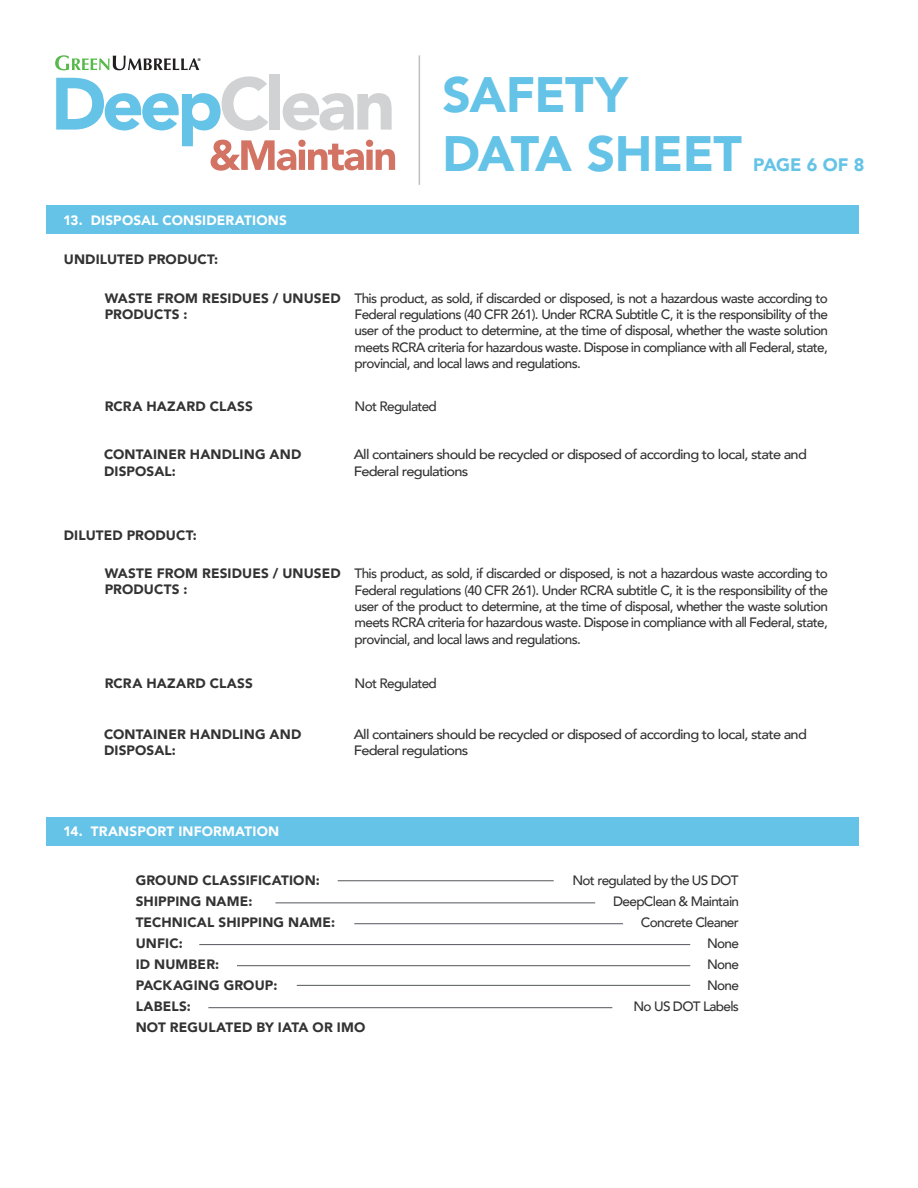
<style>
.page{position:relative;width:918px;height:1188px;background:#fff}
.page>*{position:absolute;margin:0;border:0;box-sizing:border-box;transform-origin:0 0}
.t1{font:900 49.65px/59.6px "Avenir";letter-spacing:-.01em;color:#64c3e7}
.t2{font:900 18px "Avenir";letter-spacing:-.02em;color:#64c3e7}
.t3{font:500 13.65px/16.4px "Avenir";letter-spacing:-.05em;color:#333;text-align:justify}
.t4{font:900 13.65px/16.4px "Avenir";letter-spacing:.01em;color:#333}
.t5{font:500 13.65px/16.4px "Avenir";letter-spacing:-.05em;color:#333;scale:1.08 1}
.t6{font:900 13.65px "Avenir";letter-spacing:.01em;color:#fff}
.t7{font:8.4px "Myriad Pro";color:#020202}
</style>
<div class="page">
<div style="left:47px;top:205px;width:812px;height:29px;background:#64c3e7"></div>
<div style="left:47px;top:817px;width:812px;height:28px;background:#64c3e7"></div>
<hr style="left:338px;top:880px;width:216px;height:1px;background:#54565b">
<hr style="left:354px;top:923px;width:269px;height:1px;background:#54565b">
<hr style="left:208px;top:1007px;width:404px;height:1px;background:#54565b">
<hr style="left:237px;top:965px;width:453px;height:1px;background:#54565b">
<hr style="left:297px;top:985px;width:393px;height:1px;background:#54565b">
<hr style="left:199px;top:944px;width:491px;height:1px;background:#54565b">
<hr style="left:275px;top:902px;width:320px;height:1px;background:#54565b">
<div style="left:269px;top:74px;width:11px;height:56px;background:#d0d2d3"></div>
<svg style="left:55px;top:55px;width:144px;height:15px"></svg>
<svg style="left:56px;top:76px;width:339px;height:95px"></svg>
<hr style="left:419px;top:55px;width:1px;height:130px;background:#c0bfbf">
<p class="t7" style="left:197px;top:56px;width:5px">®</p>
<p class="t6" style="left:63px;top:208px;width:225px">13. DISPOSAL CONSIDERATIONS</p>
<p class="t4" style="left:64px;top:251px;width:156px">UNDILUTED PRODUCT:</p>
<h1 class="t1" style="left:442px;top:64px;width:301px">SAFETY<br>DATA SHEET</h1>
<h2 class="t2" style="left:753px;top:150px;width:113px">PAGE 6 OF 8</h2>
<p class="t4" style="left:105px;top:289px;width:238px">WASTE FROM RESIDUES / UNUSED<br>PRODUCTS :</p>
<p class="t3" style="left:355px;top:289px;width:475px">This product, as sold, if discarded or disposed, is not a hazardous waste according to Federal regulations (40 CFR 261). Under RCRA Subtitle C, it is the responsibility of the user of the product to determine, at the time of disposal, whether the waste solution meets RCRA criteria for hazardous waste. Dispose in compliance with all Federal, state, provincial, and local laws and regulations.</p>
<p class="t4" style="left:105px;top:398px;width:150px">RCRA HAZARD CLASS</p>
<p class="t3" style="left:355px;top:398px;width:84px">Not Regulated</p>
<p class="t4" style="left:104px;top:446px;width:199px">CONTAINER HANDLING AND<br>DISPOSAL:</p>
<p class="t5" style="left:354px;top:446px;width:421px">All containers should be recycled or disposed of according to local, state and<br>Federal regulations</p>
<p class="t4" style="left:64px;top:527px;width:134px">DILUTED PRODUCT:</p>
<p class="t4" style="left:105px;top:564px;width:238px">WASTE FROM RESIDUES / UNUSED<br>PRODUCTS :</p>
<p class="t3" style="left:355px;top:565px;width:475px">This product, as sold, if discarded or disposed, is not a hazardous waste according to Federal regulations (40 CFR 261). Under RCRA subtitle C, it is the responsibility of the user of the product to determine, at the time of disposal, whether the waste solution meets RCRA criteria for hazardous waste. Dispose in compliance with all Federal, state, provincial, and local laws and regulations.</p>
<p class="t4" style="left:105px;top:674px;width:150px">RCRA HAZARD CLASS</p>
<p class="t3" style="left:355px;top:674px;width:84px">Not Regulated</p>
<p class="t4" style="left:104px;top:725px;width:199px">CONTAINER HANDLING AND<br>DISPOSAL:</p>
<p class="t5" style="left:354px;top:725px;width:421px">All containers should be recycled or disposed of according to local, state and<br>Federal regulations</p>
<p class="t6" style="left:63px;top:820px;width:218px">14. TRANSPORT INFORMATION</p>
<p class="t4" style="left:136px;top:872px;width:186px">GROUND CLASSIFICATION:</p>
<p class="t3" style="left:572px;top:871px;width:168px">Not regulated by the US DOT</p>
<p class="t4" style="left:136px;top:893px;width:118px">SHIPPING NAME:</p>
<p class="t3" style="left:613px;top:892px;width:127px">DeepClean &amp; Maintain</p>
<p class="t4" style="left:136px;top:914px;width:201px">TECHNICAL SHIPPING NAME:</p>
<p class="t3" style="left:641px;top:913px;width:99px">Concrete Cleaner</p>
<p class="t4" style="left:136px;top:935px;width:49px">UNFIC:</p>
<p class="t3" style="left:707px;top:934px;width:33px">None</p>
<p class="t4" style="left:136px;top:956px;width:85px">ID NUMBER:</p>
<p class="t3" style="left:707px;top:955px;width:33px">None</p>
<p class="t4" style="left:136px;top:977px;width:143px">PACKAGING GROUP:</p>
<p class="t3" style="left:707px;top:976px;width:33px">None</p>
<p class="t4" style="left:136px;top:998px;width:57px">LABELS:</p>
<p class="t3" style="left:634px;top:997px;width:107px">No US DOT Labels</p>
<p class="t4" style="left:136px;top:1019px;width:231px">NOT REGULATED BY IATA OR IMO</p>
</div>
